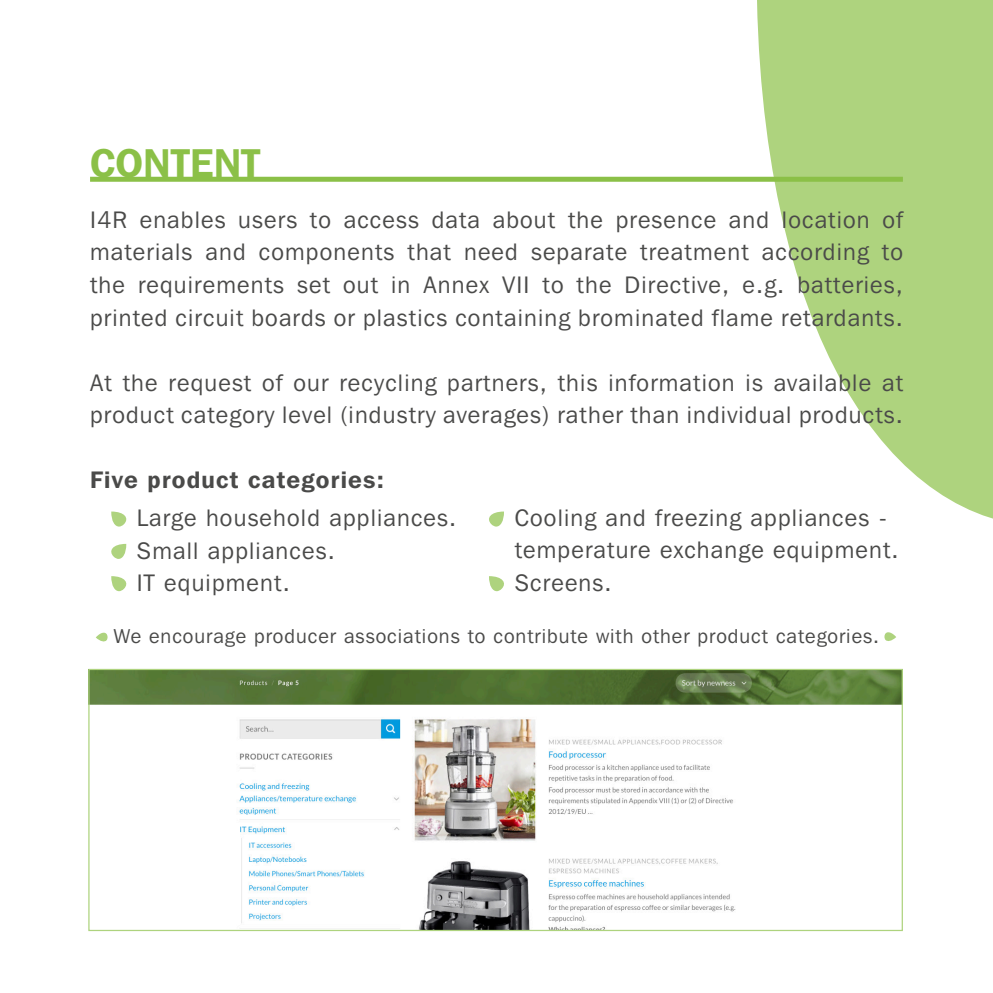
<style>
.page{position:relative;width:993px;height:993px;background:#fff}
.page>*{position:absolute;margin:0;border:0;box-sizing:border-box;transform-origin:0 0}
.t1{font:600 40px "Franklin Gothic IT Cby BT";color:#8bc047}
.t2{font:23.75px/32.5px "Franklin Gothic IT Cby BT";letter-spacing:.05em;color:#4a4a49;text-align:justify}
.t3{font:600 23.75px "Franklin Gothic IT Cby BT";letter-spacing:.05em;color:#4a4a49}
.t4{font:20px "Franklin Gothic IT Cby BT";letter-spacing:.05em;color:#4a4a49}
</style>
<div class="page">
<svg style="left:111px;top:511px;width:16px;height:15px"></svg>
<svg style="left:111px;top:576px;width:16px;height:15px"></svg>
<svg style="left:111px;top:543px;width:15px;height:15px"></svg>
<svg style="left:489px;top:511px;width:15px;height:15px"></svg>
<svg style="left:756px;top:0;width:236px;height:519px;fill:#aed37e"></svg>
<div style="left:90px;top:177px;width:812px;height:5px;background:#8bc047"></div>
<svg style="left:489px;top:576px;width:15px;height:15px"></svg>
<img style="left:90px;top:670px;width:810px;height:258px">
<div style="left:88px;top:668px;width:814px;height:262px;border:1px solid #aed37e"></div>
<svg style="left:96px;top:632px;width:12px;height:10px"></svg>
<svg style="left:884px;top:632px;width:11px;height:9px"></svg>
<p class="t1" style="left:90px;top:138px;width:172px">CONTENT</p>
<p class="t2" style="left:90px;top:203px;width:814px">I4R enables users to access data about the presence and location of materials and components that need separate treatment according to the requirements set out in Annex VII to the Directive, e.g. batteries, printed circuit boards or plastics containing brominated flame retardants.</p>
<p class="t2" style="left:90px;top:365px;width:814px">At the request of our recycling partners, this information is available at product category level (industry averages) rather than individual products.</p>
<p class="t3" style="left:90px;top:464px;width:295px">Five product categories:</p>
<p class="t2" style="left:137px;top:501px;width:321px">Large household appliances.</p>
<p class="t2" style="left:137px;top:533px;width:199px">Small appliances.</p>
<p class="t2" style="left:137px;top:566px;width:154px">IT equipment.</p>
<p class="t2" style="left:514px;top:500px;width:373px">Cooling and freezing appliances -</p>
<p class="t2" style="left:514px;top:533px;width:385px">temperature exchange equipment.</p>
<p class="t2" style="left:514px;top:565px;width:98px">Screens.</p>
<p class="t4" style="left:114px;top:623px;width:766px">We encourage producer associations to contribute with other product categories.</p>
</div>
